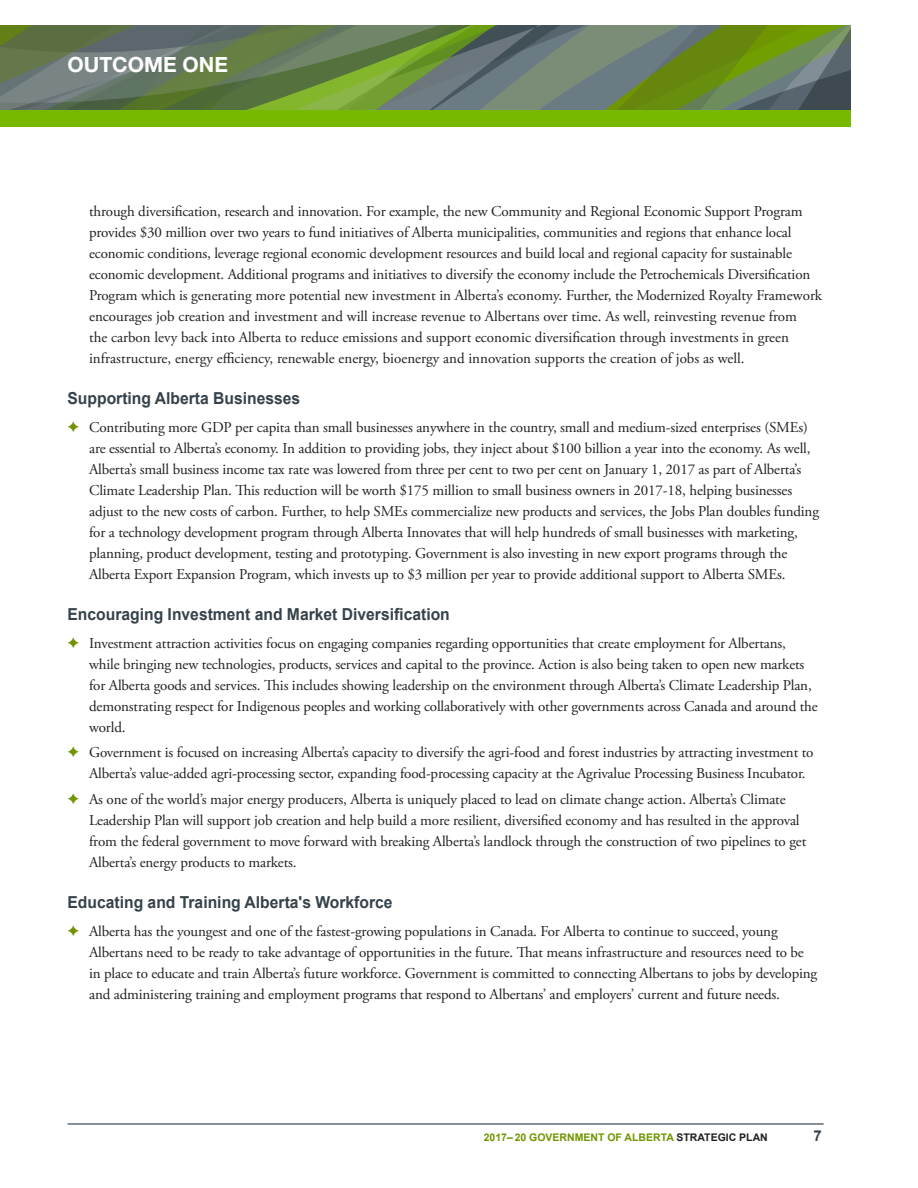
<style>
.page{position:relative;width:918px;height:1188px;background:#fff}
.page>*{position:absolute;margin:0;border:0;box-sizing:border-box;transform-origin:0 0}
.Level_1_Heading_-_15{font:700 21px "Helvetica Neue LT Std";color:#fff}
.Sub-head_Arial_11-_g{font:700 16.5px "Arial";color:#36424a;scale:.95 1}
.bullet_Diam_BK__F{font:15px/21px "Adobe Garamond Pro";letter-spacing:-.01em;color:#231f20}
.t1{font:700 15px "Arial";color:#36424a}
.t2{font:700 10.5px "Arial";color:#719500}
.s1{color:#231f20}
</style>
<div class="page">
<hr style="left:68px;top:1123px;width:756px;height:2px;background:#5f6a72">
<svg style="left:0;top:26px;width:34px;height:85px;background:#667956"></svg>
<svg style="left:34px;top:26px;width:795px;height:85px;background:#688055"></svg>
<div style="left:0;top:111px;width:850px;height:16px;background:#77b800"></div>
<p class="Level_1_Heading_-_15" style="left:68px;top:52px;width:162px">OUTCOME ONE</p>
<p class="bullet_Diam_BK__F" style="left:89px;top:201px;width:735px">through diversification, research and innovation. For example, the new Community and Regional Economic Support Program provides $30 million over two years to fund initiatives of Alberta municipalities, communities and regions that enhance local economic conditions, leverage regional economic development resources and build local and regional capacity for sustainable economic development. Additional programs and initiatives to diversify the economy include the Petrochemicals Diversification Program which is generating more potential new investment in Alberta’s economy. Further, the Modernized Royalty Framework encourages job creation and investment and will increase revenue to Albertans over time. As well, reinvesting revenue from<br>the carbon levy back into Alberta to reduce emissions and support economic diversification through investments in green infrastructure, energy efficiency, renewable energy, bioenergy and innovation supports the creation of jobs as well.</p>
<p class="Sub-head_Arial_11-_g" style="left:68px;top:388px;width:247px">Supporting Alberta Businesses</p>
<p class="bullet_Diam_BK__F" style="left:89px;top:417px;width:731px">Contributing more GDP per capita than small businesses anywhere in the country, small and medium-sized enterprises (SMEs) are essential to Alberta’s economy. In addition to providing jobs, they inject about $100 billion a year into the economy. As well, Alberta’s small business income tax rate was lowered from three per cent to two per cent on January 1, 2017 as part of Alberta’s Climate Leadership Plan. This reduction will be worth $175 million to small business owners in 2017-18, helping businesses adjust to the new costs of carbon. Further, to help SMEs commercialize new products and services, the Jobs Plan doubles funding for a technology development program through Alberta Innovates that will help hundreds of small businesses with marketing, planning, product development, testing and prototyping. Government is also investing in new export programs through the Alberta Export Expansion Program, which invests up to $3 million per year to provide additional support to Alberta SMEs.</p>
<p class="Sub-head_Arial_11-_g" style="left:68px;top:604px;width:404px">Encouraging Investment and Market Diversification</p>
<p class="bullet_Diam_BK__F" style="left:89px;top:633px;width:730px">Investment attraction activities focus on engaging companies regarding opportunities that create employment for Albertans, while bringing new technologies, products, services and capital to the province. Action is also being taken to open new markets for Alberta goods and services. This includes showing leadership on the environment through Alberta’s Climate Leadership Plan, demonstrating respect for Indigenous peoples and working collaboratively with other governments across Canada and around the world.</p>
<p class="bullet_Diam_BK__F" style="left:89px;top:743px;width:726px">Government is focused on increasing Alberta’s capacity to diversify the agri-food and forest industries by attracting investment to<br>Alberta’s value-added agri-processing sector, expanding food-processing capacity at the Agrivalue Processing Business Incubator.</p>
<p class="bullet_Diam_BK__F" style="left:89px;top:789px;width:719px">As one of the world’s major energy producers, Alberta is uniquely placed to lead on climate change action. Alberta’s Climate Leadership Plan will support job creation and help build a more resilient, diversified economy and has resulted in the approval from the federal government to move forward with breaking Alberta’s landlock through the construction of two pipelines to get Alberta’s energy products to markets.</p>
<p class="Sub-head_Arial_11-_g" style="left:68px;top:891px;width:344px">Educating and Training Alberta's Workforce</p>
<p class="bullet_Diam_BK__F" style="left:89px;top:921px;width:730px">Alberta has the youngest and one of the fastest-growing populations in Canada. For Alberta to continue to succeed, young Albertans need to be ready to take advantage of opportunities in the future. That means infrastructure and resources need to be in place to educate and train Alberta’s future workforce. Government is committed to connecting Albertans to jobs by developing and administering training and employment programs that respond to Albertans’ and employers’ current and future needs.</p>
<p class="t2" style="left:484px;top:1130px;width:286px">2017– 20 GOVERNMENT OF ALBERTA <span class="s1">STRATEGIC PLAN</span></p>
<p class="t1" style="left:814px;top:1125px;width:10px">7</p>
</div>
